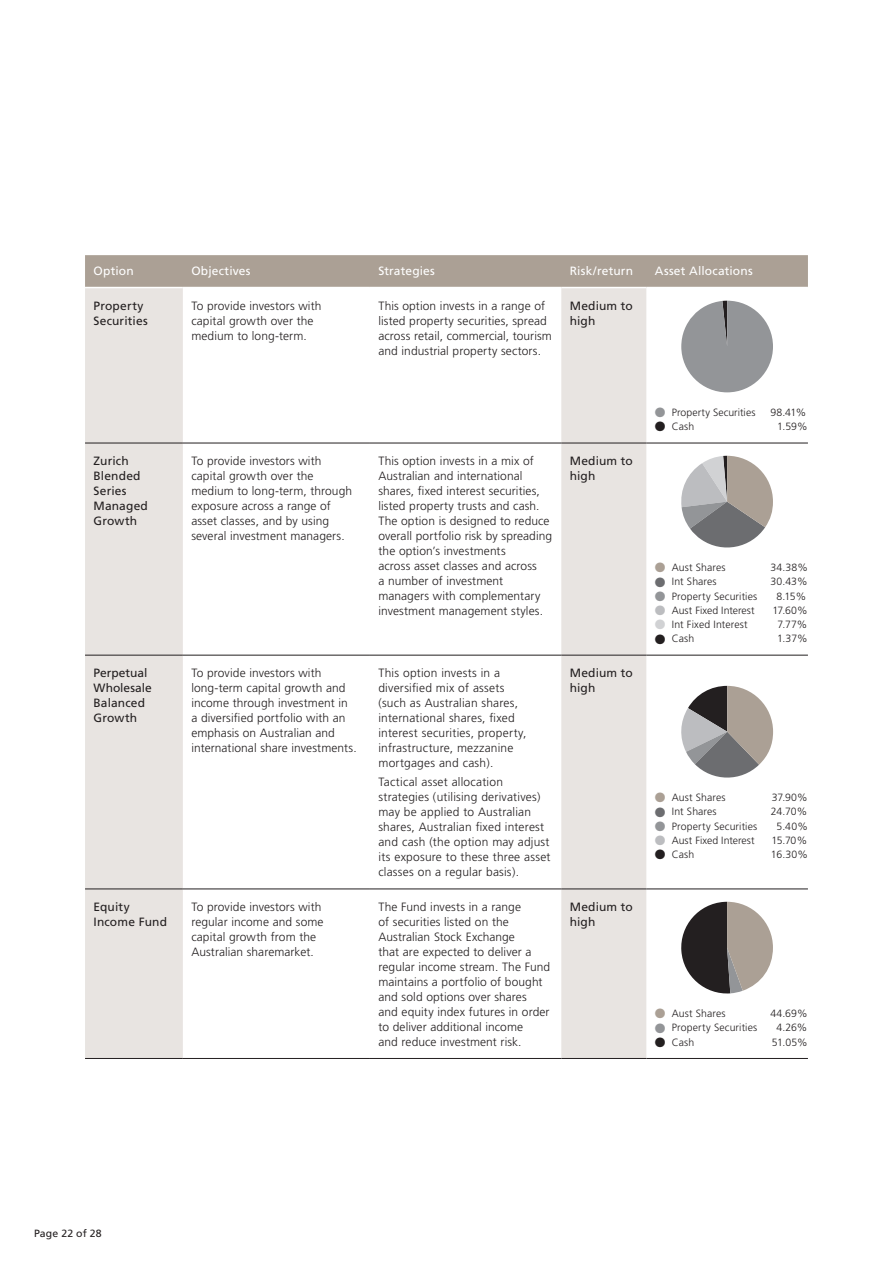
<style>
.page{position:relative;width:893px;height:1263px;background:#fff}
.page>*{position:absolute;margin:0;border:0;box-sizing:border-box;transform-origin:0 0}
.t1{font:300 12px/15px "Frutiger";letter-spacing:.01em;color:#231f20}
.t2{font:12px/15px "Frutiger";letter-spacing:.01em;color:#231f20}
.t3{font:12px "Frutiger";letter-spacing:.015em;color:#fff}
.t4{font:300 10.5px "Frutiger";letter-spacing:.01em;color:#231f20}
.t5{font:10.5px "Frutiger";letter-spacing:.015em;color:#231f20}
.s1{color:#939598}
.s2{color:#aba095}
.s3{color:#6c6d70}
.s4{color:#bcbdc0}
.s5{color:#d1d2d4}
</style>
<div class="page">
<div style="left:85px;top:255px;width:723px;height:32px;background:#aba095"></div>
<svg style="left:85px;top:288px;width:561px;height:770px"></svg>
<hr style="left:85px;top:655px;width:98px;height:1px;background:#231f20">
<hr style="left:183px;top:655px;width:187px;height:1px;background:#231f20">
<hr style="left:370px;top:655px;width:191px;height:1px;background:#231f20">
<hr style="left:561px;top:655px;width:85px;height:1px;background:#231f20">
<hr style="left:646px;top:655px;width:162px;height:1px;background:#231f20">
<hr style="left:85px;top:888px;width:98px;height:1px;background:#231f20">
<hr style="left:183px;top:888px;width:187px;height:1px;background:#231f20">
<hr style="left:370px;top:888px;width:191px;height:1px;background:#231f20">
<hr style="left:561px;top:888px;width:85px;height:1px;background:#231f20">
<hr style="left:646px;top:888px;width:162px;height:1px;background:#231f20">
<hr style="left:85px;top:1058px;width:98px;height:1px;background:#231f20">
<hr style="left:183px;top:1058px;width:187px;height:1px;background:#231f20">
<hr style="left:370px;top:1058px;width:191px;height:1px;background:#231f20">
<hr style="left:561px;top:1058px;width:85px;height:1px;background:#231f20">
<hr style="left:646px;top:1058px;width:162px;height:1px;background:#231f20">
<hr style="left:85px;top:443px;width:98px;height:1px;background:#231f20">
<hr style="left:183px;top:443px;width:187px;height:1px;background:#231f20">
<hr style="left:370px;top:443px;width:191px;height:1px;background:#231f20">
<hr style="left:561px;top:443px;width:85px;height:1px;background:#231f20">
<hr style="left:646px;top:443px;width:162px;height:1px;background:#231f20">
<svg style="left:681px;top:301px;width:92px;height:91px"></svg>
<svg style="left:681px;top:456px;width:92px;height:91px"></svg>
<svg style="left:681px;top:686px;width:92px;height:91px"></svg>
<svg style="left:681px;top:902px;width:92px;height:91px"></svg>
<p class="t3" style="left:94px;top:264px;width:42px">Option</p>
<p class="t3" style="left:191px;top:264px;width:61px">Objectives</p>
<p class="t3" style="left:378px;top:264px;width:58px">Strategies</p>
<p class="t3" style="left:570px;top:264px;width:65px">Risk/return</p>
<p class="t3" style="left:655px;top:264px;width:99px">Asset Allocations</p>
<p class="t2" style="left:94px;top:298px;width:56px">Property<br>Securities</p>
<p class="t1" style="left:191px;top:298px;width:132px">To provide investors with capital growth over the medium to long-term.</p>
<p class="t1" style="left:378px;top:298px;width:175px">This option invests in a range of listed property securities, spread across retail, commercial, tourism and industrial property sectors.</p>
<p class="t2" style="left:570px;top:298px;width:65px">Medium to high</p>
<p class="t2" style="left:94px;top:453px;width:56px">Zurich<br>Blended<br>Series<br>Managed<br>Growth</p>
<p class="t1" style="left:191px;top:453px;width:162px">To provide investors with capital growth over the medium to long-term, through exposure across a range of asset classes, and by using several investment managers.</p>
<p class="t1" style="left:378px;top:453px;width:175px">This option invests in a mix of<br>Australian and international shares, fixed interest securities, listed property trusts and cash.<br>The option is designed to reduce overall portfolio risk by spreading the option’s investments<br>across asset classes and across<br>a number of investment managers with complementary investment management styles.</p>
<p class="t2" style="left:570px;top:453px;width:65px">Medium to high</p>
<p class="t2" style="left:94px;top:665px;width:60px">Perpetual<br>Wholesale<br>Balanced<br>Growth</p>
<p class="t1" style="left:191px;top:665px;width:167px">To provide investors with long-term capital growth and income through investment in a diversified portfolio with an emphasis on Australian and international share investments.</p>
<p class="t1" style="left:378px;top:665px;width:150px">This option invests in a diversified mix of assets (such as Australian shares, international shares, fixed interest securities, property, infrastructure, mezzanine mortgages and cash).</p>
<p class="t1" style="left:378px;top:775px;width:174px">Tactical asset allocation strategies (utilising derivatives) may be applied to Australian shares, Australian fixed interest and cash (the option may adjust its exposure to these three asset classes on a regular basis).</p>
<p class="t2" style="left:570px;top:665px;width:65px">Medium to high</p>
<p class="t2" style="left:94px;top:899px;width:75px">Equity<br>Income Fund</p>
<p class="t1" style="left:191px;top:899px;width:134px">To provide investors with regular income and some capital growth from the<br>Australian sharemarket.</p>
<p class="t1" style="left:378px;top:899px;width:173px">The Fund invests in a range<br>of securities listed on the<br>Australian Stock Exchange<br>that are expected to deliver a regular income stream. The Fund maintains a portfolio of bought and sold options over shares<br>and equity index futures in order to deliver additional income<br>and reduce investment risk.</p>
<p class="t2" style="left:570px;top:899px;width:65px">Medium to high</p>
<p class="t4" style="left:655px;top:406px;width:102px"><span class="s1">●</span> Property Securities</p>
<p class="t4" style="left:770px;top:406px;width:37px">98.41%</p>
<p class="t4" style="left:655px;top:421px;width:41px">● Cash</p>
<p class="t4" style="left:777px;top:421px;width:32px">1.59%</p>
<p class="t4" style="left:655px;top:561px;width:72px"><span class="s2">●</span> Aust Shares</p>
<p class="t4" style="left:771px;top:561px;width:39px">34.38%</p>
<p class="t4" style="left:655px;top:576px;width:63px"><span class="s3">●</span> Int Shares</p>
<p class="t4" style="left:770px;top:576px;width:39px">30.43%</p>
<p class="t4" style="left:655px;top:590px;width:104px"><span class="s1">●</span> Property Securities</p>
<p class="t4" style="left:776px;top:590px;width:31px">8.15%</p>
<p class="t4" style="left:655px;top:604px;width:101px"><span class="s4">●</span> Aust Fixed Interest</p>
<p class="t4" style="left:772px;top:604px;width:37px">17.60%</p>
<p class="t4" style="left:655px;top:618px;width:94px"><span class="s5">●</span> Int Fixed Interest</p>
<p class="t4" style="left:777px;top:618px;width:31px">7.77%</p>
<p class="t4" style="left:655px;top:633px;width:41px">● Cash</p>
<p class="t4" style="left:777px;top:633px;width:32px">1.37%</p>
<p class="t4" style="left:655px;top:792px;width:72px"><span class="s2">●</span> Aust Shares</p>
<p class="t4" style="left:772px;top:792px;width:37px">37.90%</p>
<p class="t4" style="left:655px;top:806px;width:63px"><span class="s3">●</span> Int Shares</p>
<p class="t4" style="left:771px;top:806px;width:38px">24.70%</p>
<p class="t4" style="left:655px;top:820px;width:104px"><span class="s1">●</span> Property Securities</p>
<p class="t4" style="left:777px;top:820px;width:33px">5.40%</p>
<p class="t4" style="left:655px;top:834px;width:101px"><span class="s4">●</span> Aust Fixed Interest</p>
<p class="t4" style="left:771px;top:834px;width:37px">15.70%</p>
<p class="t4" style="left:655px;top:849px;width:41px">● Cash</p>
<p class="t4" style="left:771px;top:849px;width:39px">16.30%</p>
<p class="t4" style="left:655px;top:1007px;width:72px"><span class="s2">●</span> Aust Shares</p>
<p class="t4" style="left:770px;top:1007px;width:39px">44.69%</p>
<p class="t4" style="left:655px;top:1022px;width:104px"><span class="s1">●</span> Property Securities</p>
<p class="t4" style="left:777px;top:1022px;width:32px">4.26%</p>
<p class="t4" style="left:655px;top:1036px;width:41px">● Cash</p>
<p class="t4" style="left:772px;top:1036px;width:37px">51.05%</p>
<p class="t5" style="left:34px;top:1227px;width:69px">Page 22 of 28</p>
</div>
